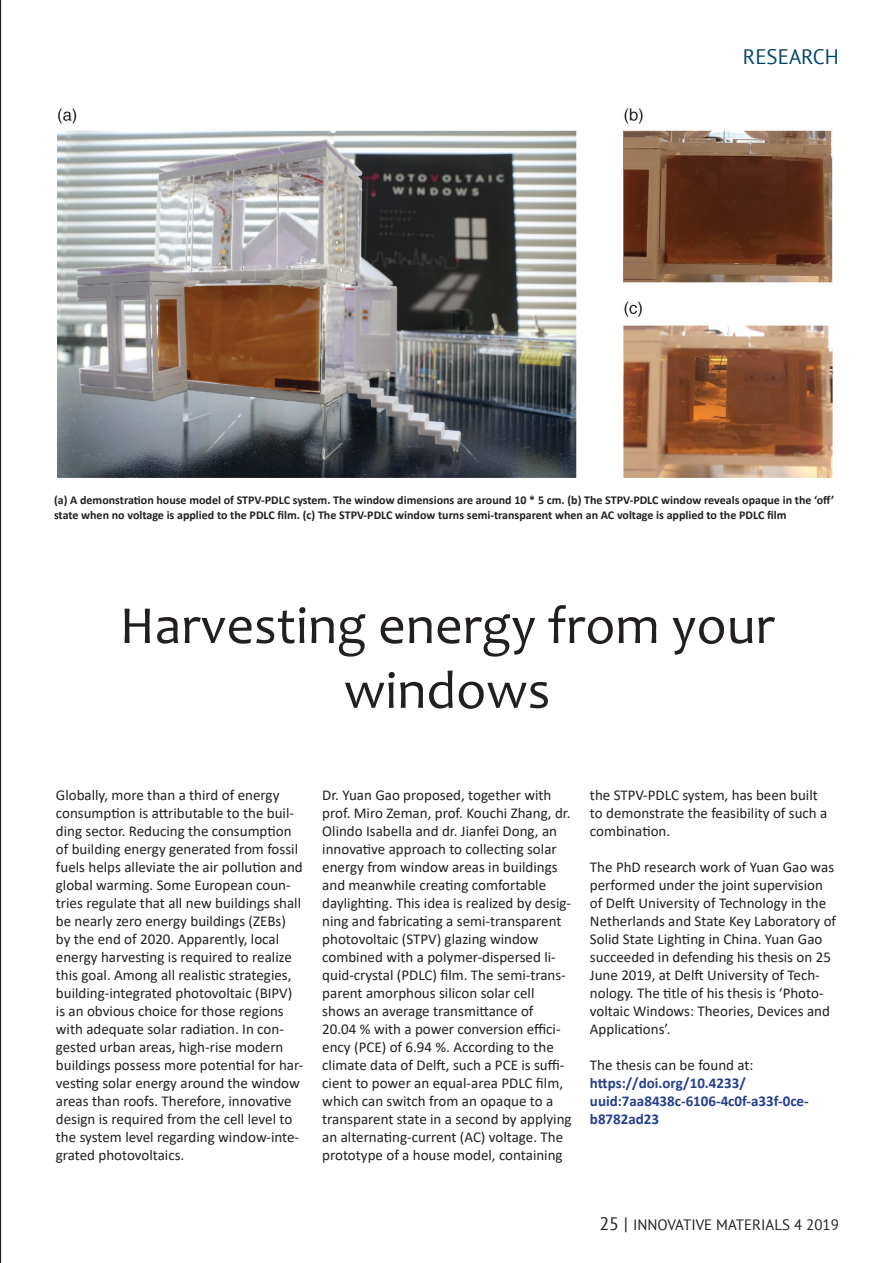
<style>
.page{position:relative;width:893px;height:1263px;background:#fff}
.page>*{position:absolute;margin:0;border:0;box-sizing:border-box;transform-origin:0 0}
.t1{font:54px/64.8px "Candara";color:#231f20;text-align:center}
.t2{font:21px "PT Sans";color:#034569}
.t3{font:15px/18px "Calibri";color:#231f20}
.t4{font:700 15px/18px "Calibri";color:#253f8e}
.t5{font:15px "PT Sans";color:#231f20}
.t6{font:700 12px/14.4px "Calibri";color:#231f20}
.s1{font-size:18px}
</style>
<div class="page">
<img style="left:58px;top:108px;width:775px;height:369px">
<hr style="left:0;top:0;width:1px;height:1263px;background:#231f20">
<h2 class="t2" style="left:743px;top:43px;width:98px">RESEARCH</h2>
<p class="t6" style="left:54px;top:493px;width:782px">(a) A demonstration house model of STPV-PDLC system. The window dimensions are around 10 * 5 cm. (b) The STPV-PDLC window reveals opaque in the ‘off’ state when no voltage is applied to the PDLC film. (c) The STPV-PDLC window turns semi-transparent when an AC voltage is applied to the PDLC film</p>
<h1 class="t1" style="left:120px;top:592px;width:657px">Harvesting energy from your windows</h1>
<p class="t3" style="left:56px;top:786px;width:249px">Globally, more than a third of energy consumption is attributable to the buil&shy;ding sector. Reducing the consumption of building energy generated from fossil fuels helps alleviate the air pollution and global warming. Some European coun&shy;tries regulate that all new buildings shall be nearly zero energy buildings (ZEBs) by the end of 2020. Apparently, local energy harvesting is required to realize this goal. Among all realistic strategies, building-integrated photovoltaic (BIPV) is an obvious choice for those regions with adequate solar radiation. In con&shy;gested urban areas, high-rise modern buildings possess more potential for har&shy;vesting solar energy around the window areas than roofs. Therefore, innovative design is required from the cell level to the system level regarding window-inte&shy;grated photovoltaics.</p>
<p class="t3" style="left:322px;top:786px;width:251px">Dr. Yuan Gao proposed, together with prof. Miro Zeman, prof. Kouchi Zhang, dr.<br>Olindo Isabella and dr. Jianfei Dong, an innovative approach to collecting solar energy from window areas in buildings and meanwhile creating comfortable daylighting. This idea is realized by desig&shy;ning and fabricating a semi-transparent photovoltaic (STPV) glazing window combined with a polymer-dispersed li&shy;quid-crystal (PDLC) film. The semi-trans&shy;parent amorphous silicon solar cell shows an average transmittance of<br>20.04 % with a power conversion effici&shy;ency (PCE) of 6.94 %. According to the climate data of Delft, such a PCE is suffi&shy;cient to power an equal-area PDLC film, which can switch from an opaque to a transparent state in a second by applying an alternating-current (AC) voltage. The prototype of a house model, containing</p>
<p class="t3" style="left:590px;top:786px;width:239px">the STPV-PDLC system, has been built to demonstrate the feasibility of such a combination.</p>
<p class="t3" style="left:590px;top:858px;width:248px">The PhD research work of Yuan Gao was performed under the joint supervision of Delft University of Technology in the Netherlands and State Key Laboratory of Solid State Lighting in China. Yuan Gao succeeded in defending his thesis on 25<br>June 2019, at Delft University of Tech&shy;nology. The title of his thesis is ‘Photo&shy;voltaic Windows: Theories, Devices and Applications’.</p>
<p class="t3" style="left:590px;top:1056px;width:165px">The thesis can be found at:</p>
<p class="t4" style="left:590px;top:1074px;width:220px">https://doi.org/10.4233/ uuid:7aa8438c-6106-4c0f-a33f-0ce&shy;b8782ad23</p>
<p class="t5" style="left:599px;top:1215px;width:241px"><span class="s1">25 |</span> INNOVATIVE MATERIALS 4 2019</p>
</div>
